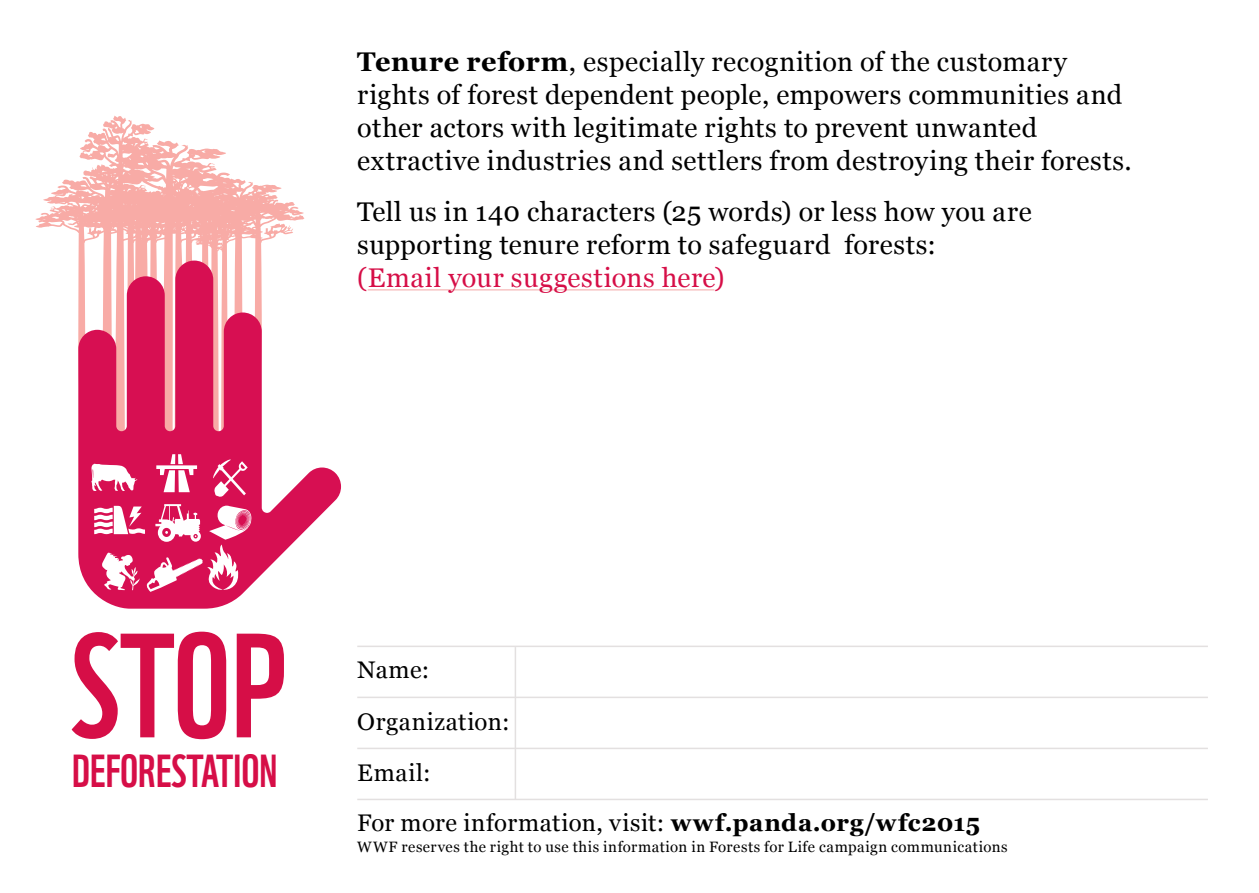
<style>
.page{position:relative;width:1259px;height:893px;background:#fff}
.page>*{position:absolute;margin:0;border:0;box-sizing:border-box;transform-origin:0 0}
.t1{font:144px "WWF";color:#d60e47}
.t2{font:45px "WWF";color:#d60e47}
.t3{font:27px/33px "Georgia";letter-spacing:.02em;color:#000}
.t4{font:24px/51px "Georgia";letter-spacing:.025em;color:#000}
.t5{font:15px "Georgia";letter-spacing:.035em;color:#000}
.s1{font-weight:700}
.s2{color:#d60e47}
</style>
<div class="page">
<svg style="left:35px;top:115px;width:270px;height:146px"></svg>
<svg style="left:78px;top:261px;width:263px;height:348px"></svg>
<svg style="left:91px;top:454px;width:160px;height:138px"></svg>
<hr style="left:357px;top:646px;width:851px;height:1px;background:#e3e0e0">
<hr style="left:357px;top:799px;width:851px;height:1px;background:#e3e0e0">
<hr style="left:514px;top:647px;width:2px;height:152px;background:#e3e0e0">
<hr style="left:357px;top:697px;width:851px;height:1px;background:#e3e0e0">
<hr style="left:357px;top:748px;width:851px;height:1px;background:#e3e0e0">
<hr style="left:368px;top:289px;width:346px;height:2px;background:#f7bcbb">
<p class="t3" style="left:357px;top:45px;width:776px"><span class="s1">Tenure reform</span>, especially recognition of the customary rights of forest dependent people, empowers communities and other actors with legitimate rights to prevent unwanted extractive industries and settlers from destroying their forests.</p>
<p class="t3" style="left:357px;top:195px;width:676px">Tell us in 140 characters (25 words) or less how you are supporting tenure reform to safeguard forests:<br><span class="s2">(Email your suggestions here)</span></p>
<h1 class="t1" style="left:69px;top:573px;width:219px">STOP</h1>
<h2 class="t2" style="left:72px;top:735px;width:207px">DEFORESTATION</h2>
<p class="t4" style="left:357px;top:644px;width:154px">Name:<br>Organization:<br>Email:</p>
<p class="t4" style="left:357px;top:796px;width:624px">For more information, visit: <span class="s1">wwf.panda.org/wfc2015</span></p>
<p class="t5" style="left:357px;top:836px;width:652px">WWF reserves the right to use this information in Forests for Life campaign communications</p>
</div>
